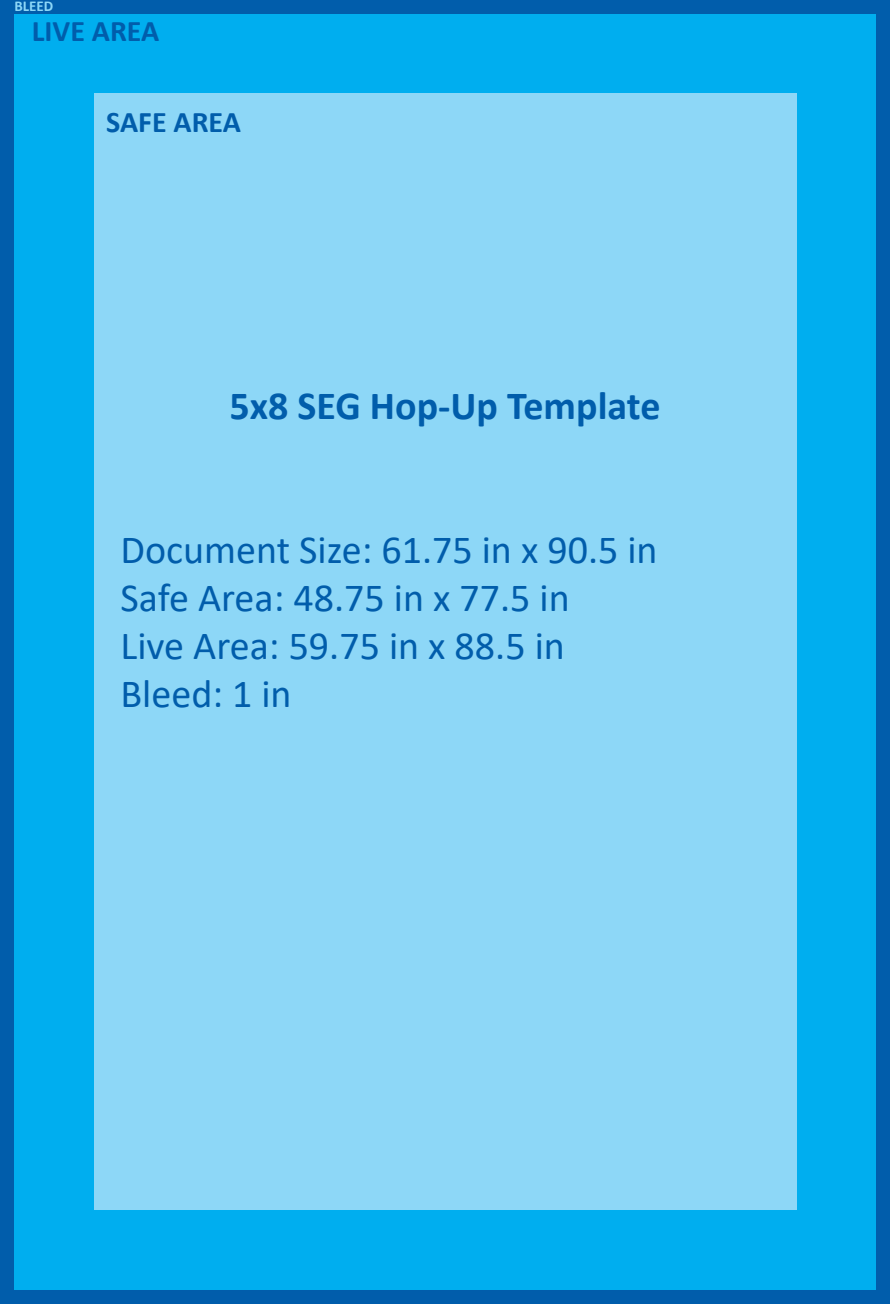
<style>
.page{position:relative;width:890px;height:1304px;background:#fff}
.page>*{position:absolute;margin:0;border:0;box-sizing:border-box;transform-origin:0 0}
.t1{font:40px "Calibri";color:#015dab}
.t2{font:700 40px "Calibri";color:#015dab}
.t3{font:700 30px "Calibri";color:#015dab}
.t4{font:700 15px "Calibri";color:#8dd7f7}
</style>
<div class="page">
<div style="left:0;top:0;width:889px;height:1303px;background:#015dab"></div>
<div style="left:14px;top:14px;width:861px;height:1275px;background:#00aeef"></div>
<div style="left:94px;top:94px;width:702px;height:1116px;background:#8dd7f7"></div>
<p class="t4" style="left:14px;top:-4px;width:40px">BLEED</p>
<p class="t3" style="left:32px;top:10px;width:129px">LIVE AREA</p>
<p class="t3" style="left:106px;top:101px;width:136px">SAFE AREA</p>
<p class="t2" style="left:229px;top:377px;width:432px">5x8 SEG Hop-Up Template</p>
<p class="t1" style="left:120px;top:521px;width:538px">Document Size: 61.75 in x 90.5 in</p>
<p class="t1" style="left:120px;top:569px;width:450px">Safe Area: 48.75 in x 77.5 in</p>
<p class="t1" style="left:120px;top:617px;width:445px">Live Area: 59.75 in x 88.5 in</p>
<p class="t1" style="left:120px;top:665px;width:173px">Bleed: 1 in</p>
</div>
